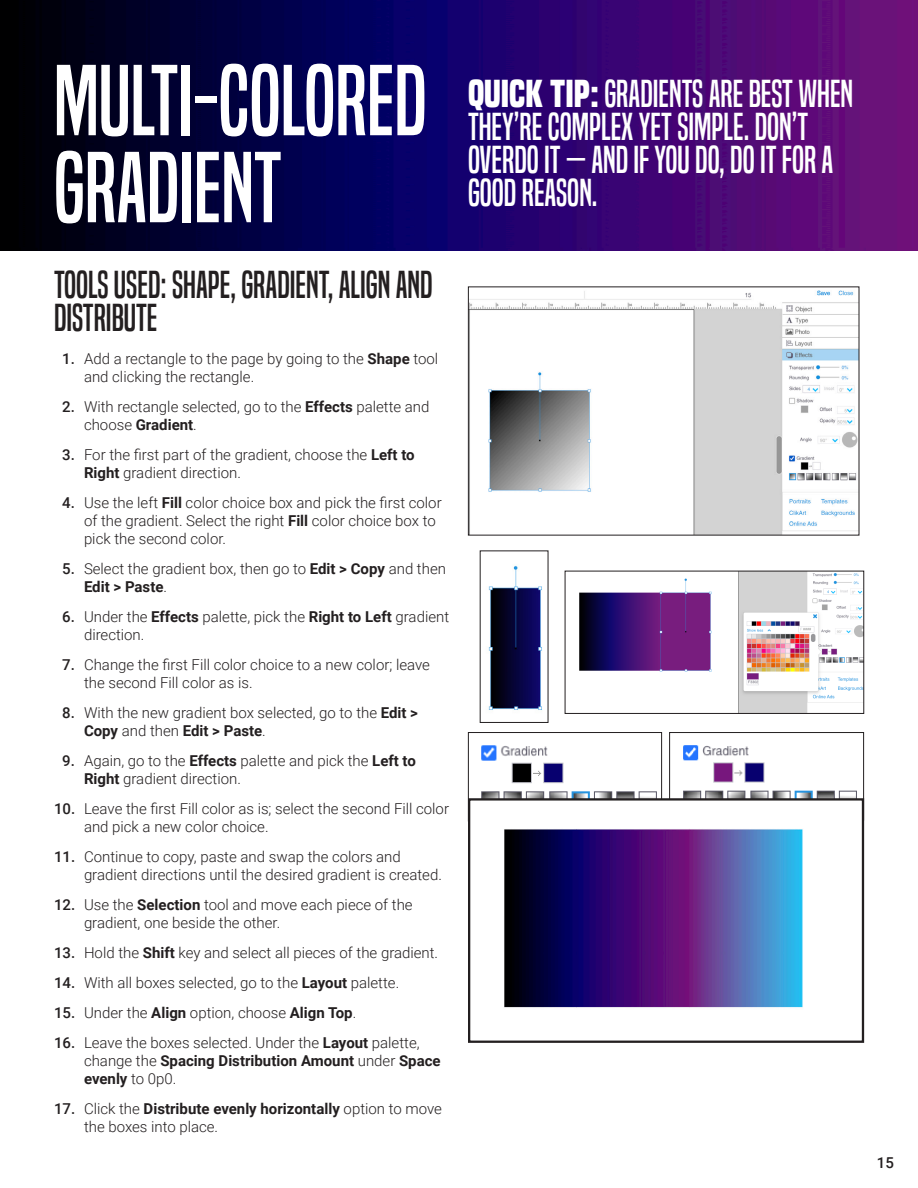
<style>
.page{position:relative;width:918px;height:1188px;background:#fff}
.page>*{position:absolute;margin:0;border:0;box-sizing:border-box;transform-origin:0 0}
.Section_Title{font:93px/87px "Built Rg";color:#fff}
.t1{font:36px/33px "Built Rg";color:#fff}
.t2{font:36px/33px "Built Rg";color:#231f20}
.t3{font:300 15px/18px "Roboto";color:#231f20}
.t4{font:500 15px "Roboto";color:#231f20}
.s1{font-weight:500}
.s2{font-weight:700}
</style>
<div class="page">
<img style="left:0;top:0;width:918px;height:250px">
<svg style="left:468px;top:286px;width:392px;height:250px"></svg>
<svg style="left:479px;top:550px;width:70px;height:173px"></svg>
<svg style="left:468px;top:732px;width:194px;height:65px"></svg>
<svg style="left:564px;top:570px;width:301px;height:144px"></svg>
<svg style="left:669px;top:732px;width:195px;height:65px"></svg>
<svg style="left:467px;top:797px;width:398px;height:246px"></svg>
<p class="Section_Title" style="left:54px;top:58px;width:374px">MULTI-COLORED<br>GRADIENT</p>
<p class="t2" style="left:54px;top:268px;width:380px">TOOLS USED: SHAPE, GRADIENT, ALIGN AND<br>DISTRIBUTE</p>
<p class="t3" style="left:84px;top:349px;width:356px;text-indent:-22px"><span class="s1">1.</span> Add a rectangle to the page by going to the <span class="s2">Shape</span> tool and clicking the rectangle.</p>
<p class="t3" style="left:84px;top:397px;width:347px;text-indent:-22px"><span class="s1">2.</span> With rectangle selected, go to the <span class="s2">Effects</span> palette and choose <span class="s2">Gradient</span>.</p>
<p class="t3" style="left:84px;top:445px;width:332px;text-indent:-22px"><span class="s1">3.</span> For the first part of the gradient, choose the <span class="s2">Left to<br>Right</span> gradient direction.</p>
<p class="t3" style="left:84px;top:493px;width:359px;text-indent:-22px"><span class="s1">4.</span> Use the left <span class="s2">Fill</span> color choice box and pick the first color of the gradient. Select the right <span class="s2">Fill</span> color choice box to pick the second color.</p>
<p class="t3" style="left:84px;top:559px;width:364px;text-indent:-22px"><span class="s1">5.</span> Select the gradient box, then go to <span class="s2">Edit &gt; Copy</span> and then<br><span class="s2">Edit &gt; Paste</span>.</p>
<p class="t3" style="left:84px;top:607px;width:367px;text-indent:-22px"><span class="s1">6.</span> Under the <span class="s2">Effects</span> palette, pick the <span class="s2">Right to Left</span> gradient direction.</p>
<p class="t3" style="left:84px;top:655px;width:347px;text-indent:-22px"><span class="s1">7.</span> Change the first Fill color choice to a new color; leave the second Fill color as is.</p>
<p class="t3" style="left:84px;top:703px;width:336px;text-indent:-22px"><span class="s1">8.</span> With the new gradient box selected, go to the <span class="s2">Edit &gt;<br>Copy</span> and then <span class="s2">Edit &gt; Paste</span>.</p>
<p class="t3" style="left:84px;top:751px;width:333px;text-indent:-22px"><span class="s1">9.</span> Again, go to the <span class="s2">Effects</span> palette and pick the <span class="s2">Left to<br>Right</span> gradient direction.</p>
<p class="t3" style="left:84px;top:799px;width:367px;text-indent:-30px"><span class="s1">10.</span> Leave the first Fill color as is; select the second Fill color and pick a new color choice.</p>
<p class="t3" style="left:84px;top:847px;width:359px;text-indent:-30px"><span class="s1">11.</span> Continue to copy, paste and swap the colors and gradient directions until the desired gradient is created.</p>
<p class="t3" style="left:84px;top:895px;width:330px;text-indent:-30px"><span class="s1">12.</span> Use the <span class="s2">Selection</span> tool and move each piece of the gradient, one beside the other.</p>
<p class="t3" style="left:54px;top:943px;width:386px"><span class="s1">13.</span> Hold the <span class="s2">Shift</span> key and select all pieces of the gradient.</p>
<p class="t3" style="left:54px;top:973px;width:347px"><span class="s1">14.</span> With all boxes selected, go to the <span class="s2">Layout</span> palette.</p>
<p class="t3" style="left:54px;top:1003px;width:304px"><span class="s1">15.</span> Under the <span class="s2">Align</span> option, choose <span class="s2">Align Top</span>.</p>
<p class="t3" style="left:84px;top:1033px;width:358px;text-indent:-30px"><span class="s1">16.</span> Leave the boxes selected. Under the <span class="s2">Layout</span> palette, change the <span class="s2">Spacing Distribution Amount</span> under <span class="s2">Space evenly</span> to 0p0.</p>
<p class="t3" style="left:84px;top:1099px;width:359px;text-indent:-30px"><span class="s1">17.</span> Click the <span class="s2">Distribute evenly horizontally</span> option to move the boxes into place.</p>
<p class="t1" style="left:468px;top:77px;width:387px"><span class="s2">QUICK TIP:</span> GRADIENTS ARE BEST WHEN<br>THEY’RE COMPLEX YET SIMPLE. DON’T<br>OVERDO IT — AND IF YOU DO, DO IT FOR A<br>GOOD REASON.</p>
<p class="t4" style="left:877px;top:1152px;width:19px">15</p>
</div>
